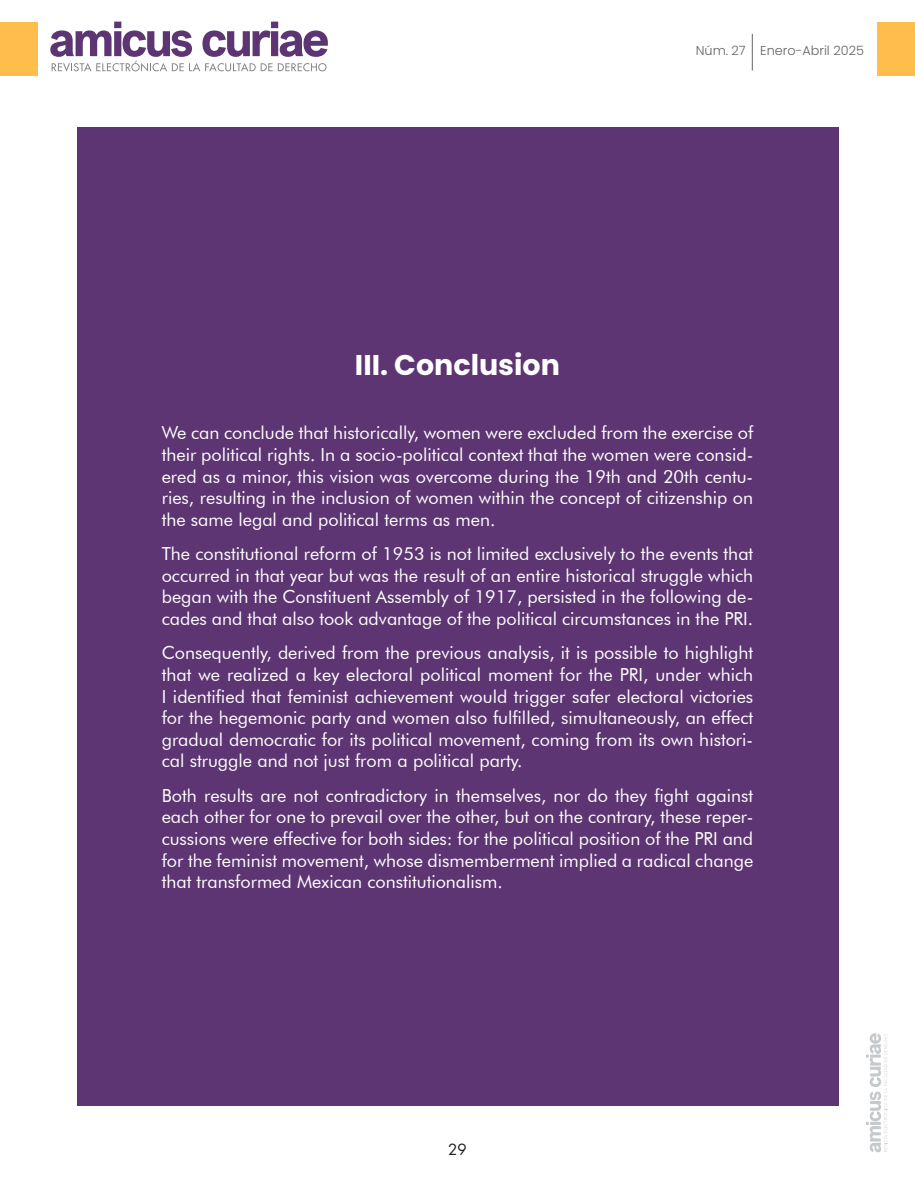
<style>
.page{position:relative;width:915px;height:1191px;background:#fff}
.page>*{position:absolute;margin:0;border:0;box-sizing:border-box;transform-origin:0 0}
.t1{font:700 28.5px "Poppins";color:#fff}
.t2{font:18px/21.6px "Futura BT";color:#fff;text-align:justify}
.t3{font:15px "Futura Std";color:#231f20}
.t4{font:300 12.75px "Poppins";color:#636366}
</style>
<div class="page">
<svg style="left:866px;top:1033px;width:21px;height:119px"></svg>
<div style="left:77px;top:128px;width:761px;height:978px;background:#5d3572"></div>
<svg style="left:50px;top:22px;width:278px;height:50px"></svg>
<div style="left:0;top:22px;width:38px;height:53px;background:#ffbd4b"></div>
<div style="left:877px;top:22px;width:37px;height:53px;background:#ffbd4b"></div>
<hr style="left:751px;top:34px;width:1px;height:37px;background:#636366">
<h1 class="t1" style="left:355px;top:349px;width:206px">III. Conclusion</h1>
<p class="t4" style="left:695px;top:43px;width:170px">Núm. 27 Enero-Abril 2025</p>
<p class="t2" style="left:162px;top:422px;width:593px">We can conclude that historically, women were excluded from the exercise of their political rights. In a socio-political context that the women were consid&shy;ered as a minor, this vision was overcome during the 19th and 20th centu&shy;ries, resulting in the inclusion of women within the concept of citizenship on the same legal and political terms as men.</p>
<p class="t2" style="left:162px;top:543px;width:593px">The constitutional reform of 1953 is not limited exclusively to the events that occurred in that year but was the result of an entire historical struggle which began with the Constituent Assembly of 1917, persisted in the following de&shy;cades and that also took advantage of the political circumstances in the PRI.</p>
<p class="t2" style="left:162px;top:642px;width:593px">Consequently, derived from the previous analysis, it is possible to highlight that we realized a key electoral political moment for the PRI, under which I identified that feminist achievement would trigger safer electoral victories for the hegemonic party and women also fulfilled, simultaneously, an effect gradual democratic for its political movement, coming from its own histori&shy;cal struggle and not just from a political party.</p>
<p class="t2" style="left:162px;top:784px;width:593px">Both results are not contradictory in themselves, nor do they fight against each other for one to prevail over the other, but on the contrary, these reper&shy;cussions were effective for both sides: for the political position of the PRI and for the feminist movement, whose dismemberment implied a radical change that transformed Mexican constitutionalism.</p>
<p class="t3" style="left:448px;top:1139px;width:20px">29</p>
</div>
